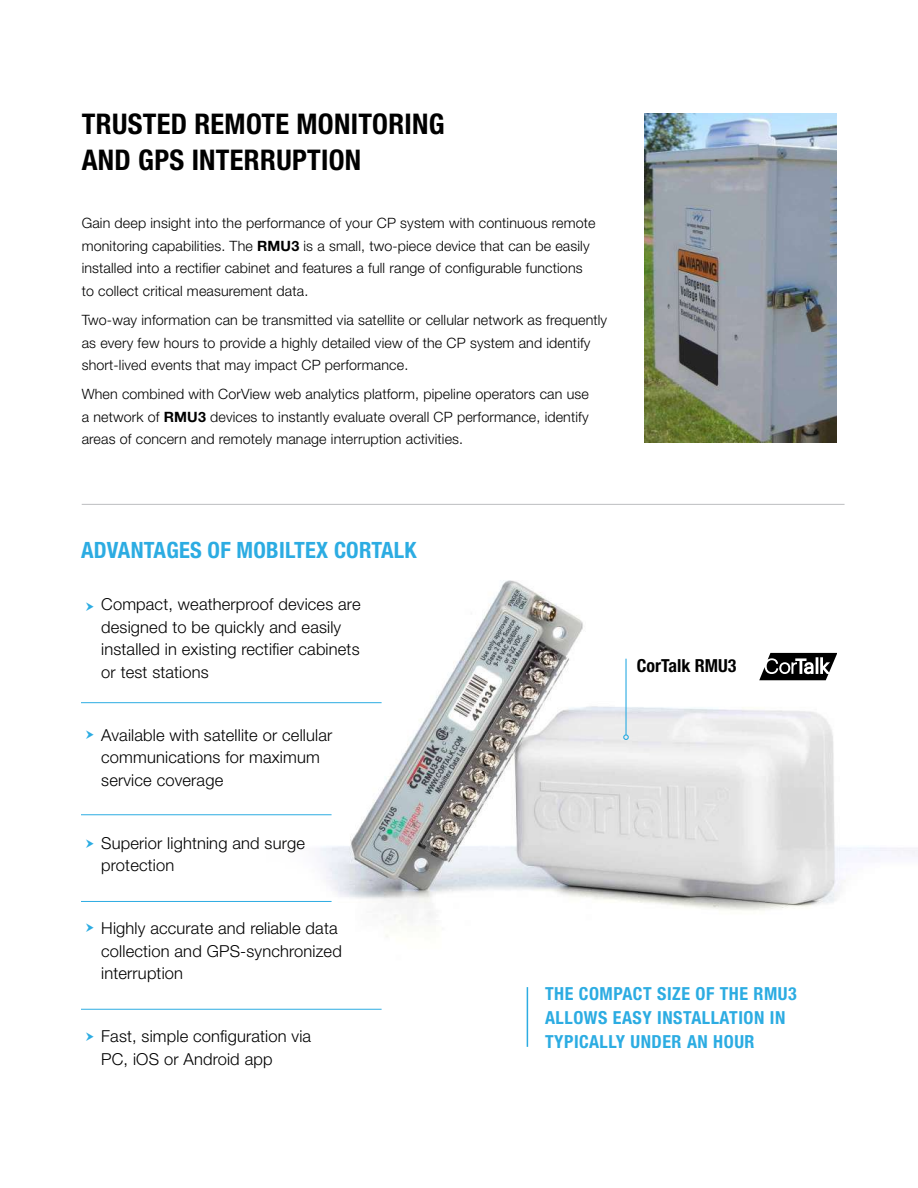
<style>
.page{position:relative;width:918px;height:1188px;background:#fff}
.page>*{position:absolute;margin:0;border:0;box-sizing:border-box;transform-origin:0 0}
.t1{font:700 condensed 28.5px/36px "Helvetica Neue LT Std";letter-spacing:.01em;color:#000}
.t2{font:700 condensed 22.5px "Helvetica Neue LT Std";letter-spacing:.01em;color:#2cace2}
.t3{font:700 condensed 18px/24px "Helvetica Neue LT Std";letter-spacing:.03em;color:#2cace2}
.t4{font:700 condensed 18px "Helvetica Neue LT Std";color:#000}
.t5{font:300 16.5px/22.5px "Helvetica Neue LT Std";letter-spacing:.01em;color:#000}
.t6{font:300 14.25px/22.5px "Helvetica Neue LT Std";letter-spacing:.01em;color:#000}
.s1{font-weight:700}
</style>
<div class="page">
<img style="left:259px;top:580px;width:659px;height:415px">
<hr style="left:81px;top:702px;width:301px;height:1px;background:#2cace2">
<hr style="left:81px;top:814px;width:251px;height:1px;background:#2cace2">
<hr style="left:81px;top:901px;width:251px;height:1px;background:#2cace2">
<hr style="left:81px;top:1009px;width:301px;height:1px;background:#2cace2">
<hr style="left:527px;top:987px;width:1px;height:60px;background:#2cace2">
<hr style="left:625px;top:659px;width:2px;height:76px;background:#2cace2">
<svg style="left:623px;top:734px;width:6px;height:6px"></svg>
<svg style="left:759px;top:653px;width:77px;height:27px"></svg>
<img style="left:645px;top:113px;width:192px;height:330px">
<hr style="left:82px;top:504px;width:763px;height:1px;background:#bcbec0">
<h1 class="t1" style="left:82px;top:105px;width:364px">TRUSTED REMOTE MONITORING<br>AND GPS INTERRUPTION</h1>
<p class="t6" style="left:82px;top:212px;width:515px">Gain deep insight into the performance of your CP system with continuous remote monitoring capabilities. The <span class="s1">RMU3</span> is a small, two-piece device that can be easily installed into a rectifier cabinet and features a full range of configurable functions to collect critical measurement data.</p>
<p class="t6" style="left:82px;top:308px;width:527px">Two-way information can be transmitted via satellite or cellular network as frequently as every few hours to provide a highly detailed view of the CP system and identify short-lived events that may impact CP performance.</p>
<p class="t6" style="left:82px;top:383px;width:509px;text-align:justify">When combined with CorView web analytics platform, pipeline operators can use a network of <span class="s1">RMU3</span> devices to instantly evaluate overall CP performance, identify areas of concern and remotely manage interruption activities.</p>
<h2 class="t2" style="left:81px;top:536px;width:337px">ADVANTAGES OF MOBILTEX CORTALK</h2>
<p class="t5" style="left:101px;top:593px;width:261px">Compact, weatherproof devices are designed to be quickly and easily installed in existing rectifier cabinets or test stations</p>
<p class="t5" style="left:101px;top:723px;width:233px">Available with satellite or cellular communications for maximum service coverage</p>
<p class="t5" style="left:101px;top:831px;width:205px">Superior lightning and surge protection</p>
<p class="t5" style="left:101px;top:917px;width:242px">Highly accurate and reliable data collection and GPS-synchronized interruption</p>
<p class="t4" style="left:637px;top:654px;width:101px">CorTalk RMU3</p>
<p class="t5" style="left:101px;top:1025px;width:211px">Fast, simple configuration via<br>PC, iOS or Android app</p>
<p class="t3" style="left:545px;top:982px;width:253px">THE COMPACT SIZE OF THE RMU3<br>ALLOWS EASY INSTALLATION IN<br>TYPICALLY UNDER AN HOUR</p>
</div>
